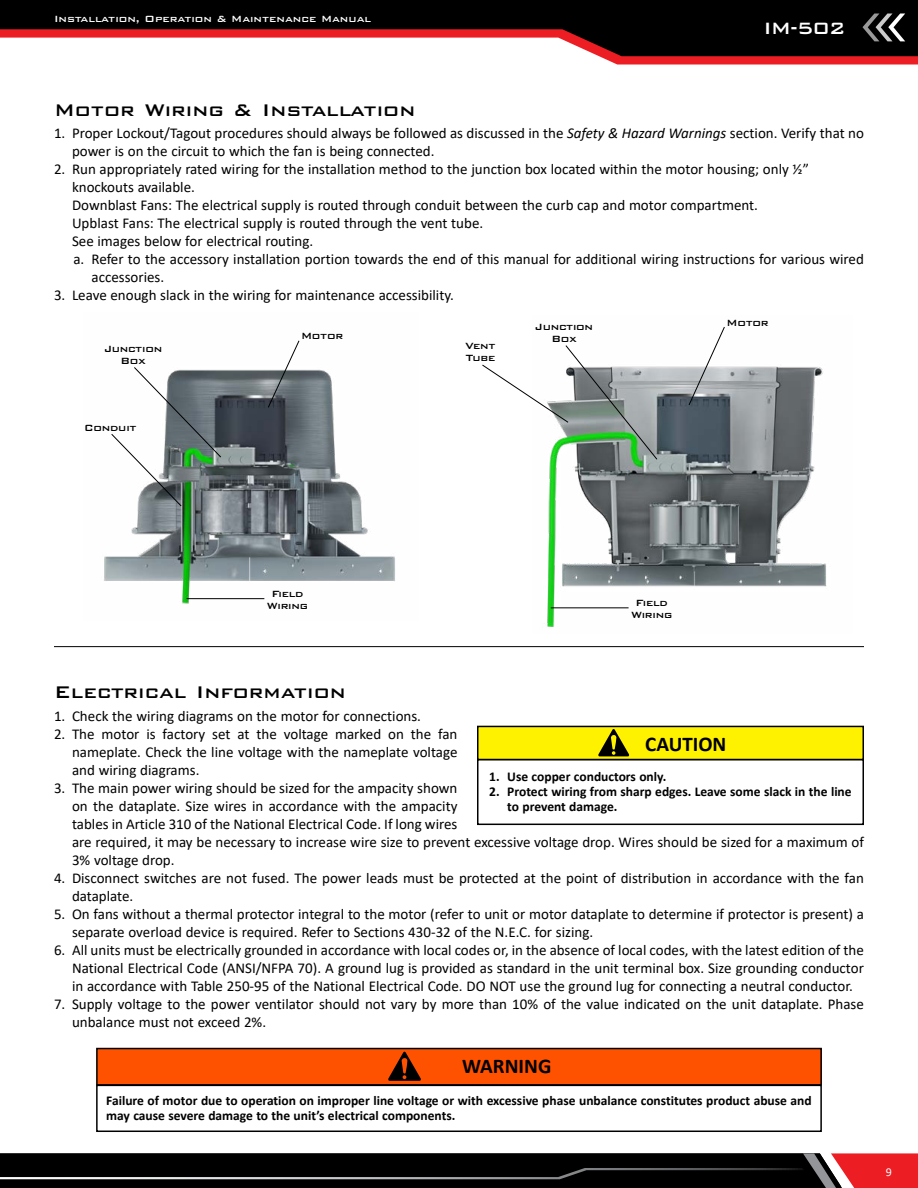
<style>
.page{position:relative;width:918px;height:1188px;background:#fff}
.page>*{position:absolute;margin:0;border:0;box-sizing:border-box;transform-origin:0 0}
.t1{font:500 22.5px "Bank Gothic BT";color:#000}
.t2{font:500 21.9px "Bank Gothic BT";color:#fff}
.t3{font:700 21px "Calibri";color:#000}
.t4{font:15px/18px "Calibri";color:#000}
.t5{font:700 13.5px/15px "Calibri";color:#000}
.t6{font:500 12px/12px "Bank Gothic BT";letter-spacing:-.02em;color:#000;text-align:center}
.t7{font:500 12px "Bank Gothic BT";color:#fff}
.t8{font:12px "Calibri";color:#fff}
.s1{font-style:italic}
</style>
<div class="page">
<svg style="left:599px;top:56px;width:319px;height:9px;background:#e82e35"></svg>
<svg style="left:0;top:0;width:918px;height:56px;fill:#000"></svg>
<svg style="left:863px;top:14px;width:42px;height:27px"></svg>
<svg style="left:0;top:1153px;width:918px;height:35px;background:#231213"></svg>
<div style="left:96px;top:1085px;width:726px;height:47px;border:2px solid #000"></div>
<div style="left:97px;top:1049px;width:724px;height:36px;background:#ff5200"></div>
<div style="left:96px;top:1048px;width:726px;height:38px;border:2px solid #000"></div>
<svg style="left:388px;top:1051px;width:33px;height:30px"></svg>
<div style="left:477px;top:759px;width:387px;height:66px;border:2px solid #000"></div>
<div style="left:478px;top:726px;width:385px;height:34px;background:#fff200"></div>
<div style="left:477px;top:726px;width:387px;height:34px;border:2px solid #000"></div>
<svg style="left:598px;top:728px;width:32px;height:28px"></svg>
<hr style="left:54px;top:646px;width:810px;height:1px;background:#000">
<img style="left:104px;top:369px;width:291px;height:235px">
<svg style="left:267px;top:340px;width:33px;height:68px"></svg>
<svg style="left:111px;top:367px;width:111px;height:140px"></svg>
<hr style="left:187px;top:598px;width:77px;height:1px;background:#000">
<img style="left:547px;top:366px;width:280px;height:261px">
<svg style="left:688px;top:327px;width:37px;height:79px"></svg>
<hr style="left:551px;top:607px;width:78px;height:1px;background:#000">
<svg style="left:482px;top:345px;width:176px;height:115px"></svg>
<p class="t7" style="left:54px;top:13px;width:319px">Installation, Operation &amp; Maintenance Manual</p>
<h2 class="t2" style="left:763px;top:16px;width:84px">IM-502</h2>
<h1 class="t1" style="left:54px;top:97px;width:363px">Motor Wiring &amp; Installation</h1>
<p class="t4" style="left:72px;top:124px;width:793px;text-indent:-18px">1. Proper Lockout/Tagout procedures should always be followed as discussed in the <span class="s1">Safety &amp; Hazard Warnings</span> section. Verify that no power is on the circuit to which the fan is being connected.</p>
<p class="t4" style="left:54px;top:160px;width:756px">2. Run appropriately rated wiring for the installation method to the junction box located within the motor housing; only ½”</p>
<p class="t4" style="left:72px;top:178px;width:124px">knockouts available.</p>
<p class="t4" style="left:72px;top:196px;width:688px">Downblast Fans: The electrical supply is routed through conduit between the curb cap and motor compartment.</p>
<p class="t4" style="left:72px;top:214px;width:413px">Upblast Fans: The electrical supply is routed through the vent tube.</p>
<p class="t4" style="left:72px;top:232px;width:243px">See images below for electrical routing.</p>
<p class="t4" style="left:74px;top:250px;width:792px">a. Refer to the accessory installation portion towards the end of this manual for additional wiring instructions for various wired</p>
<p class="t4" style="left:92px;top:268px;width:74px">accessories.</p>
<p class="t4" style="left:54px;top:286px;width:402px">3. Leave enough slack in the wiring for maintenance accessibility.</p>
<p class="t6" style="left:104px;top:343px;width:60px">Junction<br>Box</p>
<p class="t6" style="left:84px;top:421px;width:54px">Conduit</p>
<p class="t6" style="left:301px;top:330px;width:44px">Motor</p>
<p class="t6" style="left:466px;top:340px;width:31px;text-align:left">Vent<br>Tube</p>
<p class="t6" style="left:535px;top:321px;width:60px">Junction<br>Box</p>
<p class="t6" style="left:726px;top:316px;width:44px">Motor</p>
<p class="t6" style="left:267px;top:588px;width:43px">Field<br>Wiring</p>
<p class="t6" style="left:631px;top:597px;width:43px">Field<br>Wiring</p>
<h1 class="t1" style="left:54px;top:680px;width:293px">Electrical Information</h1>
<p class="t4" style="left:54px;top:706px;width:369px">1. Check the wiring diagrams on the motor for connections.</p>
<p class="t4" style="left:72px;top:724px;width:387px;text-align:justify;text-indent:-18px">2. The motor is factory set at the voltage marked on the fan nameplate. Check the line voltage with the nameplate voltage and wiring diagrams.</p>
<p class="t4" style="left:72px;top:778px;width:793px;text-indent:-18px">3. The main power wiring should be sized for the ampacity shown<br>on the dataplate. Size wires in accordance with the ampacity<br>tables in Article 310 of the National Electrical Code. If long wires<br>are required, it may be necessary to increase wire size to prevent excessive voltage drop. Wires should be sized for a maximum of 3% voltage drop.</p>
<p class="t4" style="left:72px;top:868px;width:794px;text-indent:-18px">4. Disconnect switches are not fused. The power leads must be protected at the point of distribution in accordance with the fan dataplate.</p>
<p class="t4" style="left:72px;top:904px;width:793px;text-indent:-18px">5. On fans without a thermal protector integral to the motor (refer to unit or motor dataplate to determine if protector is present) a separate overload device is required. Refer to Sections 430-32 of the N.E.C. for sizing.</p>
<p class="t4" style="left:72px;top:940px;width:793px;text-align:justify;text-indent:-18px">6. All units must be electrically grounded in accordance with local codes or, in the absence of local codes, with the latest edition of the National Electrical Code (ANSI/NFPA 70). A ground lug is provided as standard in the unit terminal box. Size grounding conductor in accordance with Table 250-95 of the National Electrical Code. DO NOT use the ground lug for connecting a neutral conductor.</p>
<p class="t4" style="left:72px;top:994px;width:793px;text-indent:-18px">7. Supply voltage to the power ventilator should not vary by more than 10% of the value indicated on the unit dataplate. Phase unbalance must not exceed 2%.</p>
<h3 class="t3" style="left:645px;top:730px;width:83px">CAUTION</h3>
<p class="t5" style="left:489px;top:769px;width:179px">1. Use copper conductors only.</p>
<p class="t5" style="left:507px;top:784px;width:346px;text-indent:-18px">2. Protect wiring from sharp edges. Leave some slack in the line to prevent damage.</p>
<h3 class="t3" style="left:462px;top:1052px;width:91px">WARNING</h3>
<p class="t5" style="left:106px;top:1093px;width:707px">Failure of motor due to operation on improper line voltage or with excessive phase unbalance constitutes product abuse and may cause severe damage to the unit’s electrical components.</p>
<p class="t8" style="left:886px;top:1163px;width:8px">9</p>
</div>
